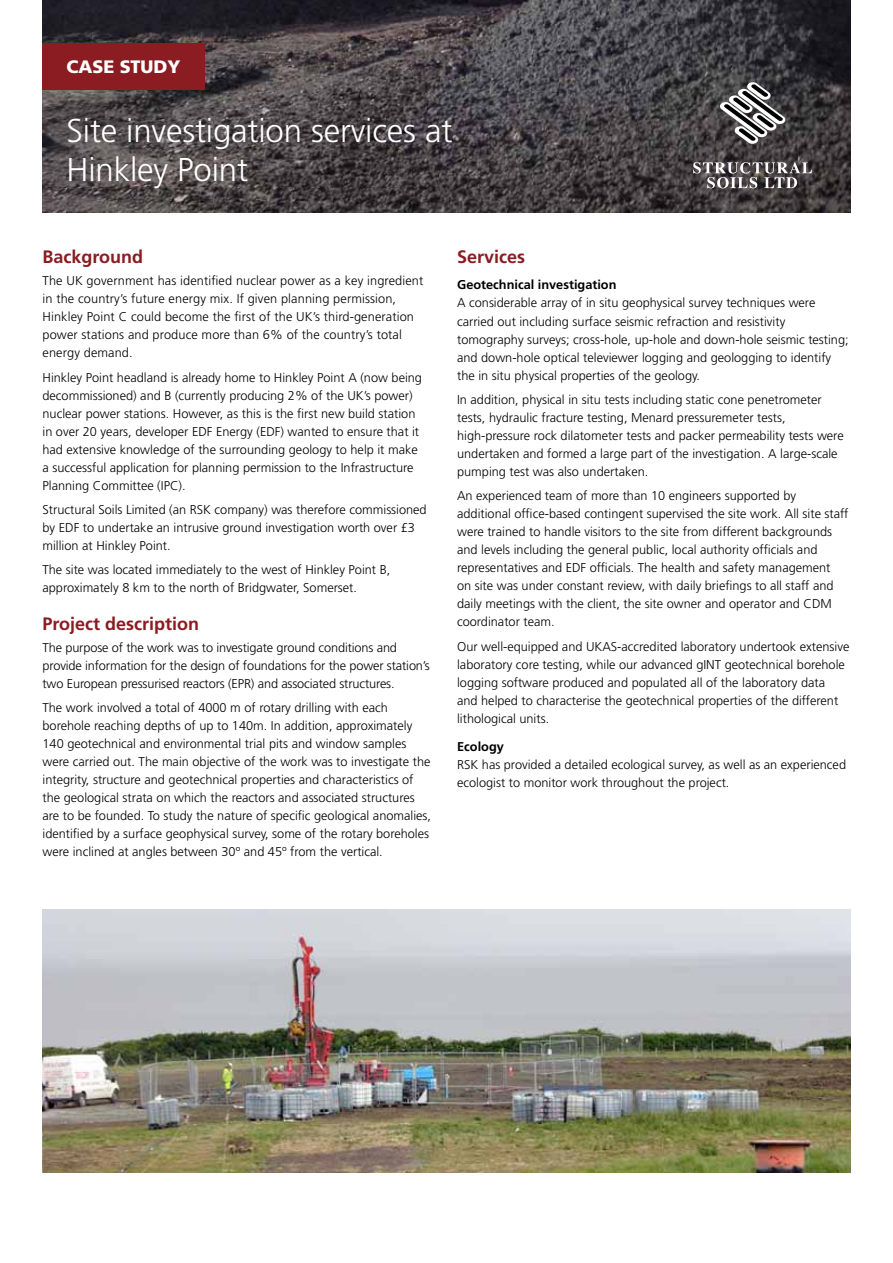
<style>
.page{position:relative;width:893px;height:1263px;background:#fff}
.page>*{position:absolute;margin:0;border:0;box-sizing:border-box;transform-origin:0 0}
.t1{font:300 33px/39px "Frutiger LT Std";letter-spacing:-.005em;color:#fff}
.t2{font:700 18px "Frutiger LT Std";color:#8a1c22}
.t3{font:900 18px "Frutiger LT Std";letter-spacing:-.005em;color:#fff}
.t4{font:300 12.75px/18px "Frutiger LT Std";color:#000}
.t5{font:700 12.75px "Frutiger LT Std";color:#000}
</style>
<div class="page">
<img style="left:43px;top:0;width:807px;height:212px">
<svg style="left:719px;top:82px;width:67px;height:62px"></svg>
<svg style="left:693px;top:162px;width:119px;height:26px;background:#726e6f"></svg>
<img style="left:43px;top:909px;width:807px;height:264px">
<div style="left:43px;top:43px;width:162px;height:46px;background:#8a1c22"></div>
<h2 class="t3" style="left:67px;top:56px;width:115px">CASE STUDY</h2>
<h1 class="t1" style="left:67px;top:112px;width:387px">Site investigation services at<br>Hinkley Point</h1>
<h2 class="t2" style="left:43px;top:246px;width:102px">Background</h2>
<p class="t4" style="left:43px;top:272px;width:382px">The UK government has identified nuclear power as a key ingredient in the country’s future energy mix. If given planning permission, Hinkley Point C could become the first of the UK’s third-generation power stations and produce more than 6% of the country’s total energy demand.</p>
<p class="t4" style="left:43px;top:368px;width:381px">Hinkley Point headland is already home to Hinkley Point A (now being decommissioned) and B (currently producing 2% of the UK’s power) nuclear power stations. However, as this is the first new build station in over 20 years, developer EDF Energy (EDF) wanted to ensure that it had extensive knowledge of the surrounding geology to help it make a successful application for planning permission to the Infrastructure Planning Committee (IPC).</p>
<p class="t4" style="left:43px;top:501px;width:386px">Structural Soils Limited (an RSK company) was therefore commissioned by EDF to undertake an intrusive ground investigation worth over £3 million at Hinkley Point.</p>
<p class="t4" style="left:43px;top:561px;width:349px">The site was located immediately to the west of Hinkley Point B, approximately 8 km to the north of Bridgwater, Somerset.</p>
<h2 class="t2" style="left:43px;top:613px;width:158px">Project description</h2>
<p class="t4" style="left:43px;top:639px;width:389px">The purpose of the work was to investigate ground conditions and provide information for the design of foundations for the power station’s two European pressurised reactors (EPR) and associated structures.</p>
<p class="t4" style="left:43px;top:699px;width:390px">The work involved a total of 4000 m of rotary drilling with each borehole reaching depths of up to 140m. In addition, approximately 140 geotechnical and environmental trial pits and window samples were carried out. The main objective of the work was to investigate the integrity, structure and geotechnical properties and characteristics of the geological strata on which the reactors and associated structures are to be founded. To study the nature of specific geological anomalies, identified by a surface geophysical survey, some of the rotary boreholes were inclined at angles between 30º and 45º from the vertical.</p>
<h2 class="t2" style="left:457px;top:246px;width:70px">Services</h2>
<p class="t5" style="left:457px;top:278px;width:161px">Geotechnical investigation</p>
<p class="t4" style="left:457px;top:294px;width:393px">A considerable array of in situ geophysical survey techniques were carried out including surface seismic refraction and resistivity tomography surveys; cross-hole, up-hole and down-hole seismic testing; and down-hole optical televiewer logging and geologging to identify the in situ physical properties of the geology.</p>
<p class="t4" style="left:457px;top:391px;width:388px">In addition, physical in situ tests including static cone penetrometer tests, hydraulic fracture testing, Menard pressuremeter tests, high-pressure rock dilatometer tests and packer permeability tests were undertaken and formed a large part of the investigation. A large-scale pumping test was also undertaken.</p>
<p class="t4" style="left:457px;top:487px;width:393px">An experienced team of more than 10 engineers supported by additional office-based contingent supervised the site work. All site staff were trained to handle visitors to the site from different backgrounds and levels including the general public, local authority officials and representatives and EDF officials. The health and safety management<br>on site was under constant review, with daily briefings to all staff and daily meetings with the client, the site owner and operator and CDM coordinator team.</p>
<p class="t4" style="left:457px;top:637px;width:394px">Our well-equipped and UKAS-accredited laboratory undertook extensive laboratory core testing, while our advanced gINT geotechnical borehole logging software produced and populated all of the laboratory data<br>and helped to characterise the geotechnical properties of the different lithological units.</p>
<p class="t5" style="left:457px;top:739px;width:48px">Ecology</p>
<p class="t4" style="left:457px;top:756px;width:390px">RSK has provided a detailed ecological survey, as well as an experienced ecologist to monitor work throughout the project.</p>
</div>
